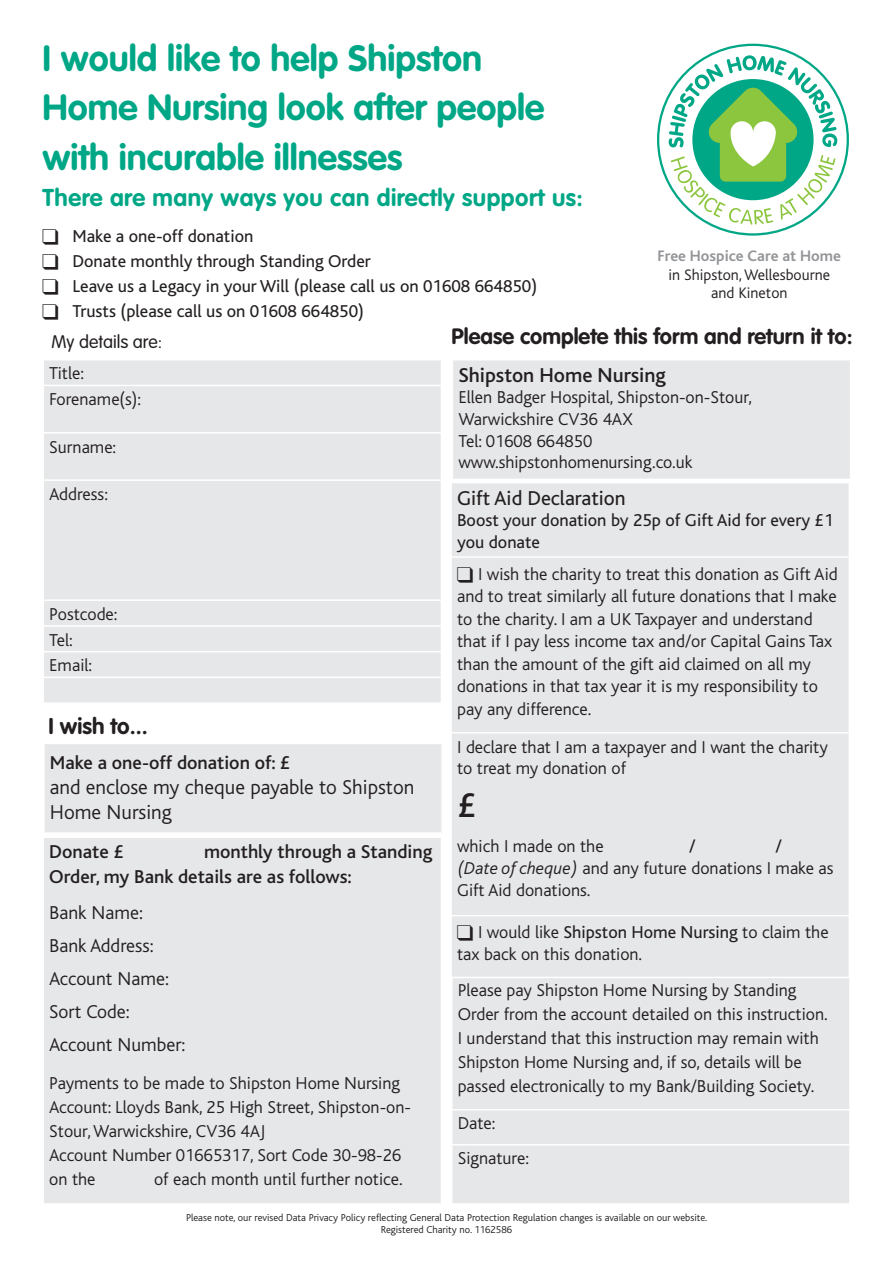
<style>
.page{position:relative;width:893px;height:1263px;background:#fff}
.page>*{position:absolute;margin:0;border:0;box-sizing:border-box;transform-origin:0 0}
.t1{font:700 36px/49.5px "VAG Rounded";color:#00a786}
.t2{font:500 36px "Bliss";color:#231f20}
.t3{font:700 24px "VAG Rounded";letter-spacing:.02em;color:#00a786}
.t4{font:700 22.5px "VAG Rounded";color:#231f20}
.t5{font:700 21.9px "VAG Rounded";color:#231f20}
.t6{font:300 21px/25.2px "Bliss";color:#231f20}
.t7{font:500 21px "Bliss";color:#231f20}
.t8{font:21px "Bliss";color:#231f20}
.t9{font:500 19.5px/25.2px "Bliss";color:#231f20}
.t10{font:300 19.5px/33px "Bliss";color:#231f20}
.t11{font:300 18px/24px "Bliss";color:#231f20}
.t12{font:18px/21.6px "Bliss";color:#231f20}
.t13{font:300 18px "VAG Rounded";color:#231f20}
.t14{font:300 15.9px/18.6px "Bliss";color:#231f20;text-align:center}
.t15{font:700 15.9px "Bliss";color:#939598}
.t16{font:300 10.5px/12.6px "Bliss";color:#231f20;text-align:center}
.s1{font-weight:400}
.s2{font-style:italic}
</style>
<div class="page">
<svg style="left:657px;top:43px;width:192px;height:193px"></svg>
<div style="left:44px;top:360px;width:397px;height:342px;background:#e6e7e9"></div>
<hr style="left:43px;top:385px;width:399px;height:1px;background:#fff">
<hr style="left:43px;top:432px;width:399px;height:1px;background:#fff">
<hr style="left:43px;top:479px;width:399px;height:2px;background:#fff">
<hr style="left:43px;top:599px;width:399px;height:2px;background:#fff">
<hr style="left:43px;top:625px;width:399px;height:2px;background:#fff">
<hr style="left:43px;top:651px;width:399px;height:1px;background:#fff">
<hr style="left:43px;top:677px;width:399px;height:1px;background:#fff">
<div style="left:452px;top:978px;width:397px;height:225px;background:#e6e7e9"></div>
<hr style="left:451px;top:1109px;width:400px;height:1px;background:#fff">
<hr style="left:451px;top:1144px;width:400px;height:1px;background:#fff">
<div style="left:43px;top:837px;width:398px;height:367px;background:#e6e7e9"></div>
<hr style="left:43px;top:838px;width:1px;height:365px;background:#fff">
<hr style="left:43px;top:836px;width:399px;height:2px;background:#fff">
<hr style="left:43px;top:1203px;width:399px;height:2px;background:#fff">
<div style="left:452px;top:483px;width:397px;height:494px;background:#e6e7e9"></div>
<hr style="left:450px;top:556px;width:400px;height:2px;background:#fff">
<hr style="left:450px;top:732px;width:400px;height:1px;background:#fff">
<hr style="left:450px;top:915px;width:400px;height:1px;background:#fff">
<div style="left:44px;top:743px;width:398px;height:90px;background:#e6e7e9"></div>
<hr style="left:43px;top:744px;width:2px;height:88px;background:#fff">
<hr style="left:441px;top:744px;width:2px;height:88px;background:#fff">
<hr style="left:43px;top:743px;width:400px;height:1px;background:#fff">
<hr style="left:43px;top:832px;width:400px;height:2px;background:#fff">
<div style="left:452px;top:360px;width:399px;height:119px;background:#e6e7e9"></div>
<hr style="left:452px;top:360px;width:1px;height:119px;background:#fff">
<hr style="left:850px;top:360px;width:1px;height:119px;background:#fff">
<h1 class="t1" style="left:43px;top:33px;width:503px">I would like to help Shipston<br>Home Nursing look after people with incurable illnesses</h1>
<h2 class="t3" style="left:43px;top:183px;width:542px">There are many ways you can directly support us:</h2>
<p class="t12" style="left:43px;top:226px;width:212px">❑ Make a one-off donation</p>
<p class="t12" style="left:43px;top:251px;width:330px">❑ Donate monthly through Standing Order</p>
<p class="t12" style="left:43px;top:276px;width:496px">❑ Leave us a Legacy in your Will (please call us on 01608 664850)</p>
<p class="t12" style="left:43px;top:301px;width:323px">❑ Trusts (please call us on 01608 664850)</p>
<p class="t13" style="left:52px;top:331px;width:112px">My details are:</p>
<p class="t15" style="left:658px;top:247px;width:185px">Free Hospice Care at Home</p>
<p class="t14" style="left:669px;top:265px;width:163px">in Shipston, Wellesbourne and Kineton</p>
<p class="t5" style="left:452px;top:323px;width:402px">Please complete this form and return it to:</p>
<p class="t11" style="left:49px;top:361px;width:93px;line-height:25.8px">Title:<br>Forename(s):</p>
<p class="t11" style="left:49px;top:435px;width:68px">Surname:</p>
<p class="t11" style="left:49px;top:482px;width:60px">Address:</p>
<p class="t11" style="left:49px;top:601px;width:70px;line-height:25.8px">Postcode:<br>Tel:<br>Email:</p>
<p class="t4" style="left:49px;top:712px;width:101px">I wish to...</p>
<p class="t9" style="left:50px;top:750px;width:242px">Make a one-off donation of: £</p>
<p class="t6" style="left:50px;top:775px;width:366px">and enclose my cheque payable to Shipston<br>Home Nursing</p>
<p class="t9" style="left:49px;top:839px;width:385px;text-indent:155px">monthly through a Standing<br>Order, my Bank details are as follows:</p>
<p class="t10" style="left:49px;top:897px;width:138px">Bank Name:<br>Bank Address:<br>Account Name:<br>Sort Code:<br>Account Number:</p>
<p class="t11" style="left:49px;top:1071px;width:363px">Payments to be made to Shipston Home Nursing Account: Lloyds Bank, 25 High Street, Shipston-on-Stour, Warwickshire, CV36 4AJ<br>Account Number 01665317, Sort Code 30-98-26 on the</p>
<p class="t9" style="left:49px;top:839px;width:76px">Donate £</p>
<p class="t11" style="left:154px;top:1167px;width:250px">of each month until further notice.</p>
<p class="t7" style="left:458px;top:364px;width:209px">Shipston Home Nursing</p>
<p class="t11" style="left:458px;top:387px;width:295px;line-height:21.6px">Ellen Badger Hospital, Shipston-on-Stour,<br>Warwickshire CV36 4AX<br>Tel: 01608 664850 www.shipstonhomenursing.co.uk</p>
<p class="t8" style="left:457px;top:487px;width:170px">Gift Aid Declaration</p>
<p class="t12" style="left:457px;top:510px;width:378px">Boost your donation by 25p of Gift Aid for every £1 you donate</p>
<p class="t11" style="left:457px;top:563px;width:382px;line-height:22.5px">❑ I wish the charity to treat this donation as Gift Aid and to treat similarly all future donations that I make to the charity. I am a UK Taxpayer and understand that if I pay less income tax and/or Capital Gains Tax than the amount of the gift aid claimed on all my donations in that tax year it is my responsibility to pay any difference.</p>
<p class="t11" style="left:457px;top:736px;width:372px;line-height:21.6px">I declare that I am a taxpayer and I want the charity to treat my donation of</p>
<h1 class="t2" style="left:457px;top:787px;width:21px">£</h1>
<p class="t11" style="left:457px;top:835px;width:148px">which I made on the</p>
<p class="t12" style="left:689px;top:836px;width:8px">/</p>
<p class="t11" style="left:457px;top:836px;width:378px;line-height:21.6px;text-indent:318px"><span class="s1">/<br></span><span class="s2">(Date of cheque)</span> and any future donations I make as<br>Gift Aid donations.</p>
<p class="t11" style="left:457px;top:922px;width:373px;line-height:21.6px">❑ I would like <span class="s1">Shipston Home Nursing</span> to claim the tax back on this donation.</p>
<p class="t11" style="left:458px;top:978px;width:371px">Please pay Shipston Home Nursing by Standing Order from the account detailed on this instruction.<br>I understand that this instruction may remain with Shipston Home Nursing and, if so, details will be passed electronically to my Bank/Building Society.</p>
<p class="t11" style="left:458px;top:1106px;width:73px;line-height:35px">Date:<br>Signature:</p>
<p class="t16" style="left:186px;top:1211px;width:523px">Please note, our revised Data Privacy Policy reflecting General Data Protection Regulation changes is available on our website.<br>Registered Charity no. 1162586</p>
</div>
